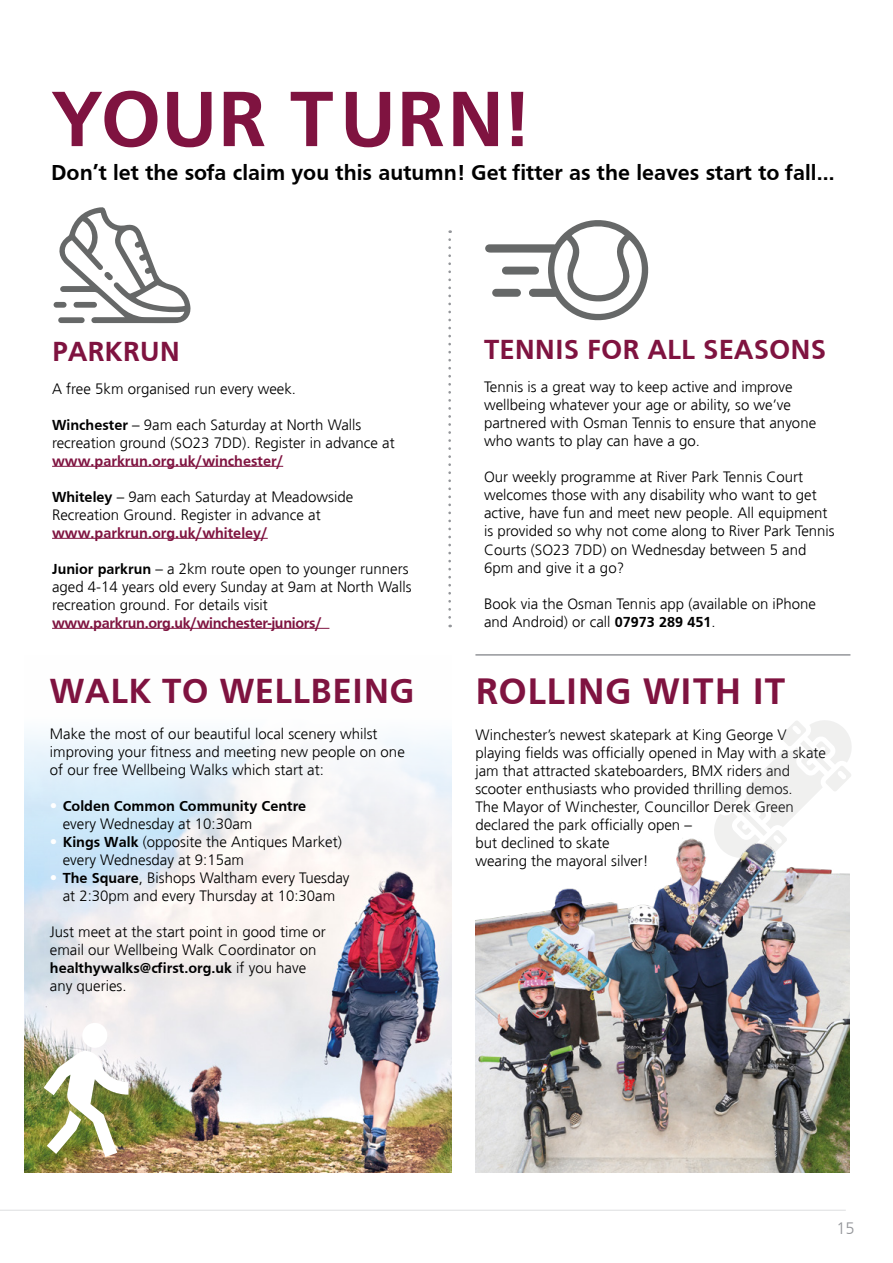
<style>
.page{position:relative;width:893px;height:1263px;background:#fff}
.page>*{position:absolute;margin:0;border:0;box-sizing:border-box;transform-origin:0 0}
.t1{font:700 81.45px "Frutiger";letter-spacing:-.01em;color:#7f1340}
.t2{font:700 38.1px "Frutiger";letter-spacing:.01em;color:#7f1340}
.t3{font:700 36px "Frutiger";letter-spacing:.01em;color:#7f1340}
.t4{font:700 28.5px "Frutiger";color:#7f1340}
.t5{font:700 22.35px "Frutiger";color:#000}
.t6{font:300 16.5px "Frutiger";color:#94969a}
.t7{font:300 15px/18px "Frutiger";color:#000}
.t8{font:700 15px "Frutiger";color:#7f1340}
.t9{font:700 15px/18px "Frutiger";color:#000}
.t10{font:700 15px "Frutiger";letter-spacing:-.02em;color:#7f1340}
.s1{font-weight:700}
.s2{font-weight:300;color:#fff}
.s3{font-weight:300}
.s4{color:#fff}
</style>
<div class="page">
<img style="left:475px;top:838px;width:375px;height:335px">
<img style="left:24px;top:733px;width:427px;height:440px">
<hr style="left:0;top:1210px;width:846px;height:1px;background:#dddee0">
<hr style="left:52px;top:466px;width:231px;height:1px;background:#7f1340">
<hr style="left:52px;top:538px;width:216px;height:1px;background:#7f1340">
<hr style="left:52px;top:628px;width:277px;height:1px;background:#7f1340">
<svg style="left:448px;top:240px;width:3px;height:387px"></svg>
<hr style="left:475px;top:654px;width:375px;height:2px;background:#94969a">
<svg style="left:56px;top:207px;width:135px;height:116px"></svg>
<div style="left:54px;top:302px;width:13px;height:6px;background:#666868;border-radius:3px"></div>
<svg style="left:486px;top:220px;width:163px;height:101px"></svg>
<div style="left:529px;top:289px;width:29px;height:8px;background:#666868;border-radius:4px"></div>
<div style="left:502px;top:267px;width:37px;height:8px;background:#666868;border-radius:4px"></div>
<div style="left:485px;top:244px;width:73px;height:8px;background:#666868;border-radius:4px"></div>
<img style="left:44px;top:1023px;width:85px;height:134px">
<svg style="left:714px;top:720px;width:138px;height:138px"></svg>
<h1 class="t1" style="left:51px;top:72px;width:480px">YOUR TURN!</h1>
<h3 class="t5" style="left:51px;top:159px;width:785px">Don’t let the sofa claim you this autumn! Get fitter as the leaves start to fall…</h3>
<h3 class="t4" style="left:52px;top:335px;width:130px">PARKRUN</h3>
<p class="t7" style="left:52px;top:380px;width:245px">A free 5km organised run every week.</p>
<p class="t7" style="left:52px;top:416px;width:344px"><span class="s1">Winchester</span> – 9am each Saturday at North Walls recreation ground (SO23 7DD). Register in advance at</p>
<p class="t8" style="left:52px;top:452px;width:233px">www.parkrun.org.uk/winchester/</p>
<p class="t7" style="left:52px;top:488px;width:303px"><span class="s1">Whiteley</span> – 9am each Saturday at Meadowside<br>Recreation Ground. Register in advance at</p>
<p class="t8" style="left:52px;top:524px;width:217px">www.parkrun.org.uk/whiteley/</p>
<p class="t7" style="left:52px;top:560px;width:361px"><span class="s1">Junior parkrun</span> – a 2km route open to younger runners aged 4-14 years old every Sunday at 9am at North Walls recreation ground. For details visit</p>
<p class="t10" style="left:52px;top:614px;width:271px">www.parkrun.org.uk/winchester-juniors/</p>
<h3 class="t3" style="left:50px;top:670px;width:366px">WALK TO WELLBEING</h3>
<p class="t7" style="left:50px;top:725px;width:356px">Make the most of our beautiful local scenery whilst improving your fitness and meeting new people on one of our free Wellbeing Walks which start at:</p>
<p class="t9" style="left:63px;top:797px;width:245px;text-indent:-13px"><span class="s2">•</span> Colden Common Community Centre <span class="s3">every Wednesday at 10:30am</span></p>
<p class="t7" style="left:63px;top:833px;width:281px;text-indent:-13px"><span class="s4">•</span> <span class="s1">Kings Walk</span> (opposite the Antiques Market) every Wednesday at 9:15am</p>
<p class="t7" style="left:50px;top:869px;width:301px;text-align:center"><span class="s4">•</span> <span class="s1">The Square</span>, Bishops Waltham every Tuesday at 2:30pm and every Thursday at 10:30am</p>
<p class="t7" style="left:50px;top:923px;width:277px">Just meet at the start point in good time or email our Wellbeing Walk Coordinator on <span class="s1">healthywalks@cfirst.org.uk</span> if you have any queries.</p>
<h3 class="t4" style="left:484px;top:333px;width:343px">TENNIS FOR ALL SEASONS</h3>
<p class="t7" style="left:484px;top:378px;width:334px">Tennis is a great way to keep active and improve wellbeing whatever your age or ability, so we’ve partnered with Osman Tennis to ensure that anyone who wants to play can have a go.</p>
<p class="t7" style="left:484px;top:468px;width:352px">Our weekly programme at River Park Tennis Court welcomes those with any disability who want to get active, have fun and meet new people. All equipment is provided so why not come along to River Park Tennis Courts (SO23 7DD) on Wednesday between 5 and 6pm and give it a go?</p>
<p class="t7" style="left:484px;top:594px;width:333px">Book via the Osman Tennis app (available on iPhone and Android) or call <span class="s1">07973 289 451</span>.</p>
<h2 class="t2" style="left:475px;top:670px;width:311px">ROLLING WITH IT</h2>
<p class="t7" style="left:475px;top:726px;width:352px">Winchester’s newest skatepark at King George V playing fields was officially opened in May with a skate jam that attracted skateboarders, BMX riders and scooter enthusiasts who provided thrilling demos.<br>The Mayor of Winchester, Councillor Derek Green declared the park officially open –<br>but declined to skate<br>wearing the mayoral silver!</p>
<p class="t6" style="left:836px;top:1219px;width:20px">15</p>
</div>
